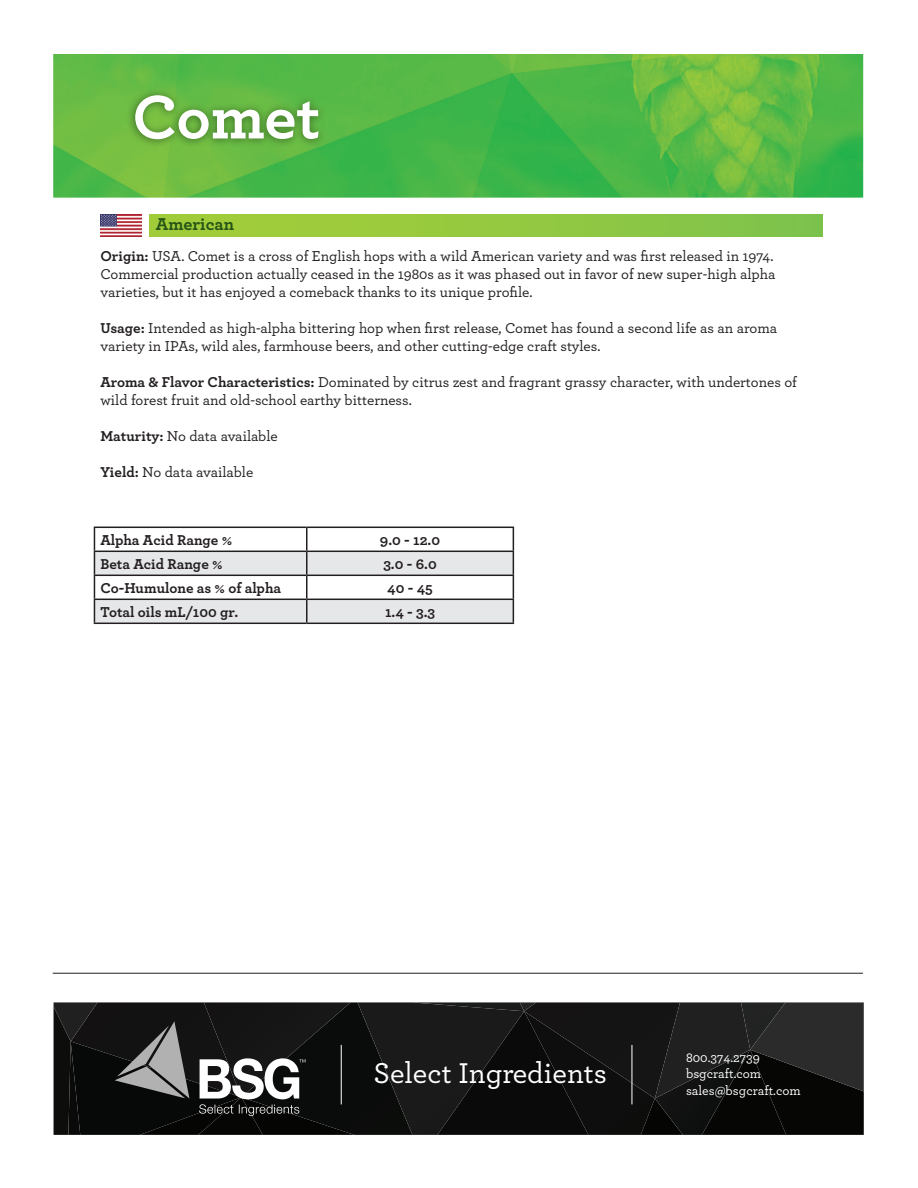
<style>
.page{position:relative;width:918px;height:1188px;background:#fff}
.page>*{position:absolute;margin:0;border:0;box-sizing:border-box;transform-origin:0 0}
.t1{font:700 64.5px "Archer";letter-spacing:-.005em;color:#fff}
.t2{font:500 30px "Archer";color:#fff}
.t3{font:700 18px "Archer";color:#265416}
.t4{font:500 15px/18px "Archer";color:#231f20}
.t5{font:700 15px "Archer";color:#231f20}
.t6{font:500 13.5px/16.5px "Archer";color:#fff}
.s1{font-weight:700}
</style>
<div class="page">
<img style="left:53px;top:54px;width:810px;height:144px">
<div style="left:149px;top:214px;width:674px;height:22px;background:linear-gradient(to right,#a7ce37,#80c34b)"></div>
<hr style="left:53px;top:973px;width:810px;height:1px;background:#231f20">
<svg style="left:54px;top:1002px;width:810px;height:133px;background:#1d1d1d"></svg>
<svg style="left:94px;top:527px;width:420px;height:96px"></svg>
<hr style="left:94px;top:623px;width:213px;height:1px;background:#231f20">
<hr style="left:307px;top:623px;width:207px;height:1px;background:#231f20">
<img style="left:126px;top:88px;width:200px;height:60px">
<img style="left:101px;top:214px;width:41px;height:22px">
<h1 class="t1" style="left:132px;top:66px;width:190px">Comet</h1>
<p class="t3" style="left:156px;top:210px;width:80px">American</p>
<p class="t4" style="left:100px;top:246px;width:676px"><span class="s1">Origin:</span> USA. Comet is a cross of English hops with a wild American variety and was first released in 1974.<br>Commercial production actually ceased in the 1980s as it was phased out in favor of new super-high alpha varieties, but it has enjoyed a comeback thanks to its unique profile.</p>
<p class="t4" style="left:100px;top:318px;width:678px"><span class="s1">Usage:</span> Intended as high-alpha bittering hop when first release, Comet has found a second life as an aroma variety in IPAs, wild ales, farmhouse beers, and other cutting-edge craft styles.</p>
<p class="t4" style="left:100px;top:372px;width:698px"><span class="s1">Aroma &amp; Flavor Characteristics:</span> Dominated by citrus zest and fragrant grassy character, with undertones of wild forest fruit and old-school earthy bitterness.</p>
<p class="t4" style="left:100px;top:426px;width:179px"><span class="s1">Maturity:</span> No data available</p>
<p class="t4" style="left:100px;top:462px;width:154px"><span class="s1">Yield:</span> No data available</p>
<p class="t5" style="left:100px;top:528px;width:133px">Alpha Acid Range %</p>
<p class="t5" style="left:380px;top:528px;width:62px">9.0 - 12.0</p>
<p class="t5" style="left:100px;top:552px;width:124px">Beta Acid Range %</p>
<p class="t5" style="left:383px;top:552px;width:55px">3.0 - 6.0</p>
<p class="t5" style="left:100px;top:576px;width:182px">Co-Humulone as % of alpha</p>
<p class="t5" style="left:387px;top:576px;width:47px">40 - 45</p>
<p class="t5" style="left:100px;top:600px;width:139px">Total oils mL/100 gr.</p>
<p class="t5" style="left:385px;top:600px;width:52px">1.4 - 3.3</p>
<h2 class="t2" style="left:374px;top:1052px;width:235px">Select Ingredients</h2>
<p class="t6" style="left:686px;top:1048px;width:116px">800.374.2739 bsgcraft.com sales@bsgcraft.com</p>
</div>
